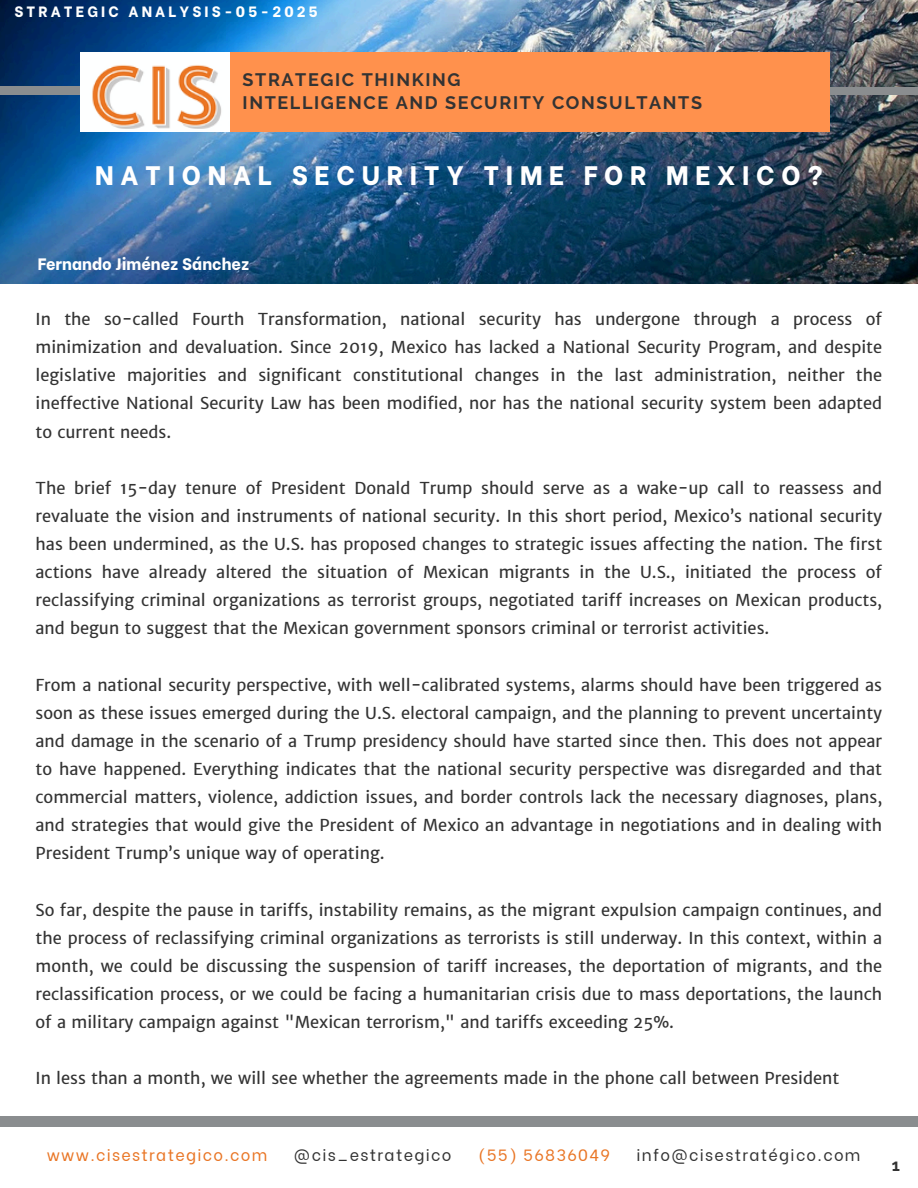
<style>
.page{position:relative;width:918px;height:1188px;background:#fff}
.page>*{position:absolute;margin:0;border:0;box-sizing:border-box;transform-origin:0 0}
.t1{font:700 27.3px "Raleway";color:#333}
.t2{font:800 26.7px "Be Vietnam";letter-spacing:.25em;color:#fff}
.t3{font:700 18px "Raleway";letter-spacing:.09em;color:#333}
.t4{font:16.5px/28.2px "Merriweather Sans";color:#333;text-align:justify}
.t5{font:800 16.5px "Be Vietnam";color:#fff}
.t6{font:700 16.5px "Raleway";color:#333}
.t7{font:16.2px "Be Vietnam";letter-spacing:.08em;color:#333}
.t8{font:16.2px "Be Vietnam";letter-spacing:.08em;color:#e97524}
.t9{font:800 14.85px "Be Vietnam";letter-spacing:.21em;color:#fff}
</style>
<div class="page">
<img style="left:0;top:0;width:918px;height:283px">
<div style="left:0;top:87px;width:918px;height:7px;background:#8a8d8f"></div>
<img style="left:81px;top:52px;width:148px;height:80px">
<div style="left:230px;top:52px;width:599px;height:80px;background:#ff914d"></div>
<div style="left:0;top:1116px;width:918px;height:10px;background:#8a8d8f"></div>
<h1 class="t9" style="left:14px;top:0;width:305px">STRATEGIC ANALYSIS-05-2025</h1>
<p class="t1" style="left:309px;top:59px;width:41px">de</p>
<p class="t3" style="left:243px;top:92px;width:461px">INTELLIGENCE AND SECURITY CONSULTANTS</p>
<p class="t3" style="left:243px;top:69px;width:220px">STRATEGIC THINKING</p>
<h4 class="t2" style="left:95px;top:153px;width:729px">NATIONAL SECURITY TIME FOR MEXICO?</h4>
<h5 class="t5" style="left:38px;top:250px;width:213px">Fernando Jiménez Sánchez</h5>
<p class="t4" style="left:36px;top:305px;width:848px">In the so-called Fourth Transformation, national security has undergone through a process of minimization and devaluation. Since 2019, Mexico has lacked a National Security Program, and despite legislative majorities and significant constitutional changes in the last administration, neither the ineffective National Security Law has been modified, nor has the national security system been adapted to current needs.</p>
<h3 class="t4" style="left:36px;top:474px;width:848px">The brief 15-day tenure of President Donald Trump should serve as a wake-up call to reassess and revaluate the vision and instruments of national security. In this short period, Mexico’s national security has been undermined, as the U.S. has proposed changes to strategic issues affecting the nation. The first actions have already altered the situation of Mexican migrants in the U.S., initiated the process of reclassifying criminal organizations as terrorist groups, negotiated tariff increases on Mexican products, and begun to suggest that the Mexican government sponsors criminal or terrorist activities.</h3>
<h2 class="t4" style="left:36px;top:671px;width:848px">From a national security perspective, with well-calibrated systems, alarms should have been triggered as soon as these issues emerged during the U.S. electoral campaign, and the planning to prevent uncertainty and damage in the scenario of a Trump presidency should have started since then. This does not appear to have happened. Everything indicates that the national security perspective was disregarded and that commercial matters, violence, addiction issues, and border controls lack the necessary diagnoses, plans, and strategies that would give the President of Mexico an advantage in negotiations and in dealing with President Trump’s unique way of operating.</h2>
<p class="t4" style="left:36px;top:896px;width:848px">So far, despite the pause in tariffs, instability remains, as the migrant expulsion campaign continues, and the process of reclassifying criminal organizations as terrorists is still underway. In this context, within a month, we could be discussing the suspension of tariff increases, the deportation of migrants, and the reclassification process, or we could be facing a humanitarian crisis due to mass deportations, the launch of a military campaign against "Mexican terrorism," and tariffs exceeding 25%.</p>
<p class="t4" style="left:36px;top:1064px;width:805px">In less than a month, we will see whether the agreements made in the phone call between President</p>
<h5 class="t8" style="left:47px;top:1142px;width:222px">www.cisestrategico.com</h5>
<h5 class="t7" style="left:294px;top:1142px;width:159px">@cis_estrategico</h5>
<h5 class="t8" style="left:478px;top:1142px;width:134px">(55) 56836049</h5>
<h5 class="t7" style="left:637px;top:1142px;width:225px">info@cisestratégico.com</h5>
<h5 class="t6" style="left:892px;top:1155px;width:10px">1</h5>
</div>
